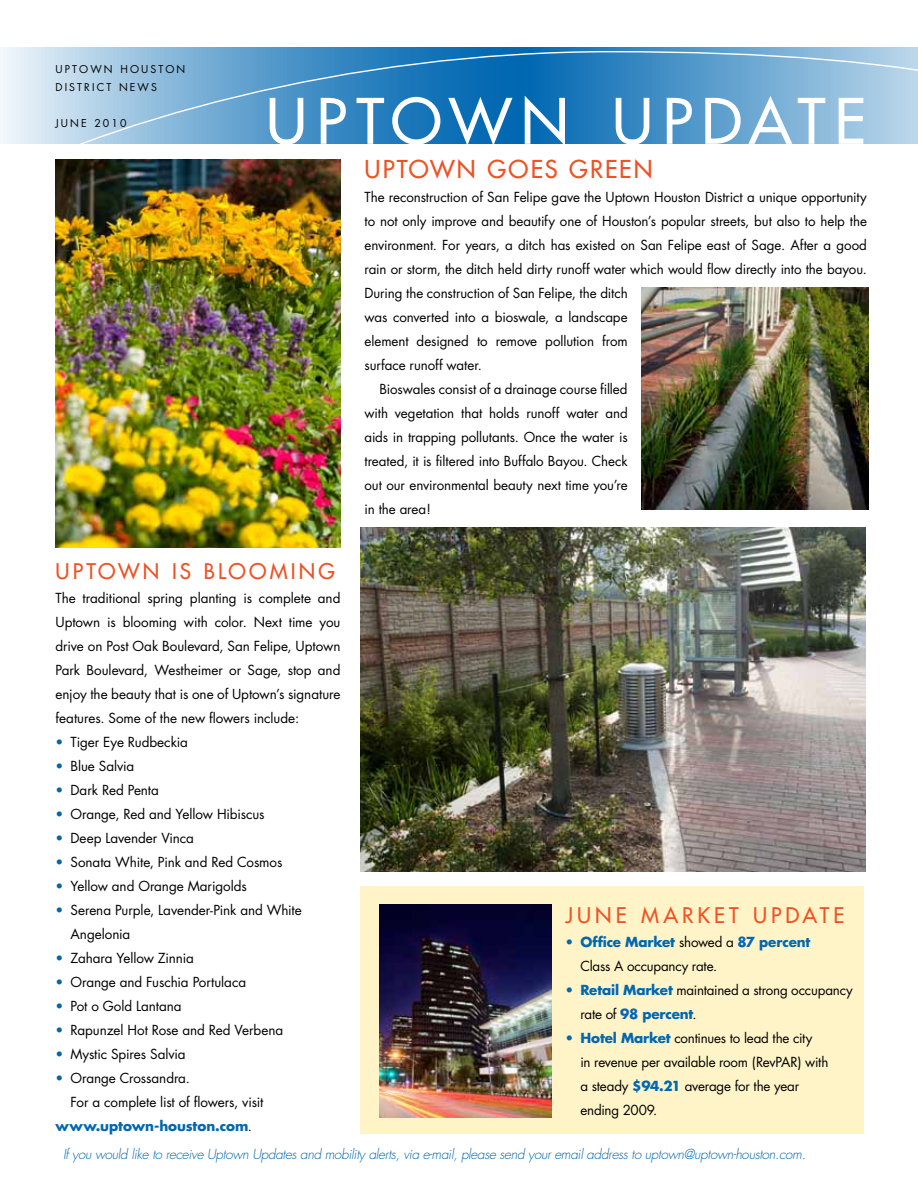
<style>
.page{position:relative;width:918px;height:1188px;background:#fff}
.page>*{position:absolute;margin:0;border:0;box-sizing:border-box;transform-origin:0 0}
.t1{font:61.05px "Futura";letter-spacing:.145em;color:#fff}
.t2{font:24px "Futura";letter-spacing:.085em;color:#f05123}
.t3{font:21px "Futura";letter-spacing:.18em;color:#f05123}
.t4{font:13.5px/24px "Futura";letter-spacing:-.005em;color:#000}
.t5{font:italic 300 13.5px "Futura";letter-spacing:-.025em;color:#0067b1}
.t6{font:700 13.5px "Futura";letter-spacing:-.005em;color:#0067b1}
.t7{font:10.5px/18px "Futura";letter-spacing:.2em;color:#000}
.s1{color:#0067b1}
.s2{font-weight:400;color:#000}
.s3{font-weight:700;color:#0067b1}
</style>
<div class="page">
<div style="left:360px;top:886px;width:504px;height:248px;background:#fff4c8"></div>
<img style="left:56px;top:205px;width:284px;height:342px">
<svg style="left:0;top:48px;width:918px;height:2px;background:#60a0ce"></svg>
<svg style="left:0;top:50px;width:918px;height:155px"></svg>
<img style="left:641px;top:288px;width:227px;height:222px">
<img style="left:380px;top:904px;width:171px;height:214px">
<img style="left:360px;top:527px;width:505px;height:345px">
<p class="t7" style="left:56px;top:60px;width:131px">Upt own Hou st on<br>Dist rict news</p>
<p class="t7" style="left:56px;top:114px;width:73px">ju ne 2010</p>
<h1 class="t1" style="left:266px;top:82px;width:602px">UPTOW N UPDATE</h1>
<h2 class="t2" style="left:364px;top:154px;width:290px">UPTOWN GOES GREEN</h2>
<p class="t4" style="left:364px;top:185px;width:504px">The reconstruction of San Felipe gave the Uptown Houston District a unique opportunity</p>
<p class="t4" style="left:364px;top:209px;width:504px">to not only improve and beautify one of Houston’s popular streets, but also to help the</p>
<p class="t4" style="left:364px;top:233px;width:504px">environment. For years, a ditch has existed on San Felipe east of Sage. After a good</p>
<p class="t4" style="left:365px;top:257px;width:504px">rain or storm, the ditch held dirty runoff water which would flow directly into the bayou.</p>
<p class="t4" style="left:365px;top:281px;width:265px">During the construction of San Felipe, the ditch</p>
<p class="t4" style="left:365px;top:305px;width:265px">was converted into a bioswale, a landscape</p>
<p class="t4" style="left:365px;top:329px;width:265px">element designed to remove pollution from</p>
<p class="t4" style="left:365px;top:353px;width:119px">surface runoff water.</p>
<p class="t4" style="left:380px;top:377px;width:250px">Bioswales consist of a drainage course filled</p>
<p class="t4" style="left:365px;top:401px;width:265px">with vegetation that holds runoff water and</p>
<p class="t4" style="left:365px;top:425px;width:265px">aids in trapping pollutants. Once the water is</p>
<p class="t4" style="left:365px;top:449px;width:265px">treated, it is filtered into Buffalo Bayou. Check</p>
<p class="t4" style="left:365px;top:473px;width:265px">out our environmental beauty next time you’re</p>
<p class="t4" style="left:365px;top:497px;width:68px">in the area!</p>
<h3 class="t3" style="left:56px;top:558px;width:35px">UPTOWN</h3>
<h3 class="t3" style="left:172px;top:558px;width:164px">IS BLOO MING</h3>
<p class="t4" style="left:56px;top:586px;width:286px;text-align:justify">The traditional spring planting is complete and Uptown is blooming with color. Next time you drive on Post Oak Boulevard, San Felipe, Uptown Park Boulevard, Westheimer or Sage, stop and enjoy the beauty that is one of Uptown’s signature features. Some of the new flowers include:</p>
<p class="t4" style="left:56px;top:730px;width:134px"><span class="s1">•</span> Tiger Eye Rudbeckia</p>
<p class="t4" style="left:56px;top:754px;width:80px"><span class="s1">•</span> Blue Salvia</p>
<p class="t4" style="left:56px;top:778px;width:105px"><span class="s1">•</span> Dark Red Penta</p>
<p class="t4" style="left:56px;top:802px;width:211px"><span class="s1">•</span> Orange, Red and Yellow Hibiscus</p>
<p class="t4" style="left:56px;top:826px;width:140px"><span class="s1">•</span> Deep Lavender Vinca</p>
<p class="t4" style="left:56px;top:850px;width:228px"><span class="s1">•</span> Sonata White, Pink and Red Cosmos</p>
<p class="t4" style="left:56px;top:874px;width:193px"><span class="s1">•</span> Yellow and Orange Marigolds</p>
<p class="t4" style="left:71px;top:898px;width:233px;text-indent:-15px"><span class="s1">•</span> Serena Purple, Lavender-Pink and White<br>Angelonia</p>
<p class="t4" style="left:56px;top:946px;width:140px"><span class="s1">•</span> Zahara Yellow Zinnia</p>
<p class="t4" style="left:56px;top:970px;width:192px"><span class="s1">•</span> Orange and Fuschia Portulaca</p>
<p class="t4" style="left:56px;top:994px;width:128px"><span class="s1">•</span> Pot o Gold Lantana</p>
<p class="t4" style="left:56px;top:1018px;width:229px"><span class="s1">•</span> Rapunzel Hot Rose and Red Verbena</p>
<p class="t4" style="left:56px;top:1042px;width:132px"><span class="s1">•</span> Mystic Spires Salvia</p>
<p class="t4" style="left:56px;top:1066px;width:136px"><span class="s1">•</span> Orange Crossandra.</p>
<p class="t4" style="left:70px;top:1090px;width:194px">For a complete list of flowers, visit</p>
<p class="t6" style="left:56px;top:1117px;width:198px">www.uptown-houston.com<span class="s2">.</span></p>
<h3 class="t3" style="left:566px;top:901px;width:280px">JU NE MARKET UPDATE</h3>
<p class="t4" style="left:581px;top:930px;width:231px;text-indent:-15px"><span class="s1">•</span> <span class="s3">Office Market</span> showed a <span class="s3">87 percent<br></span>Class A occupancy rate.</p>
<p class="t4" style="left:580px;top:978px;width:274px;text-indent:-15px"><span class="s1">•</span> <span class="s3">Retail Market</span> maintained a strong occupancy rate of <span class="s3">98 percent</span>.</p>
<p class="t4" style="left:580px;top:1026px;width:249px;text-indent:-15px"><span class="s1">•</span> <span class="s3">Hotel Market</span> continues to lead the city<br>in revenue per available room (RevPAR) with a steady <span class="s3">$94.21</span> average for the year ending 2009.</p>
<p class="t5" style="left:63px;top:1146px;width:744px">If you would like to receive Uptown Updates and mobility alerts, via e-mail, please send your email address to uptown@uptown-houston.com.</p>
</div>
